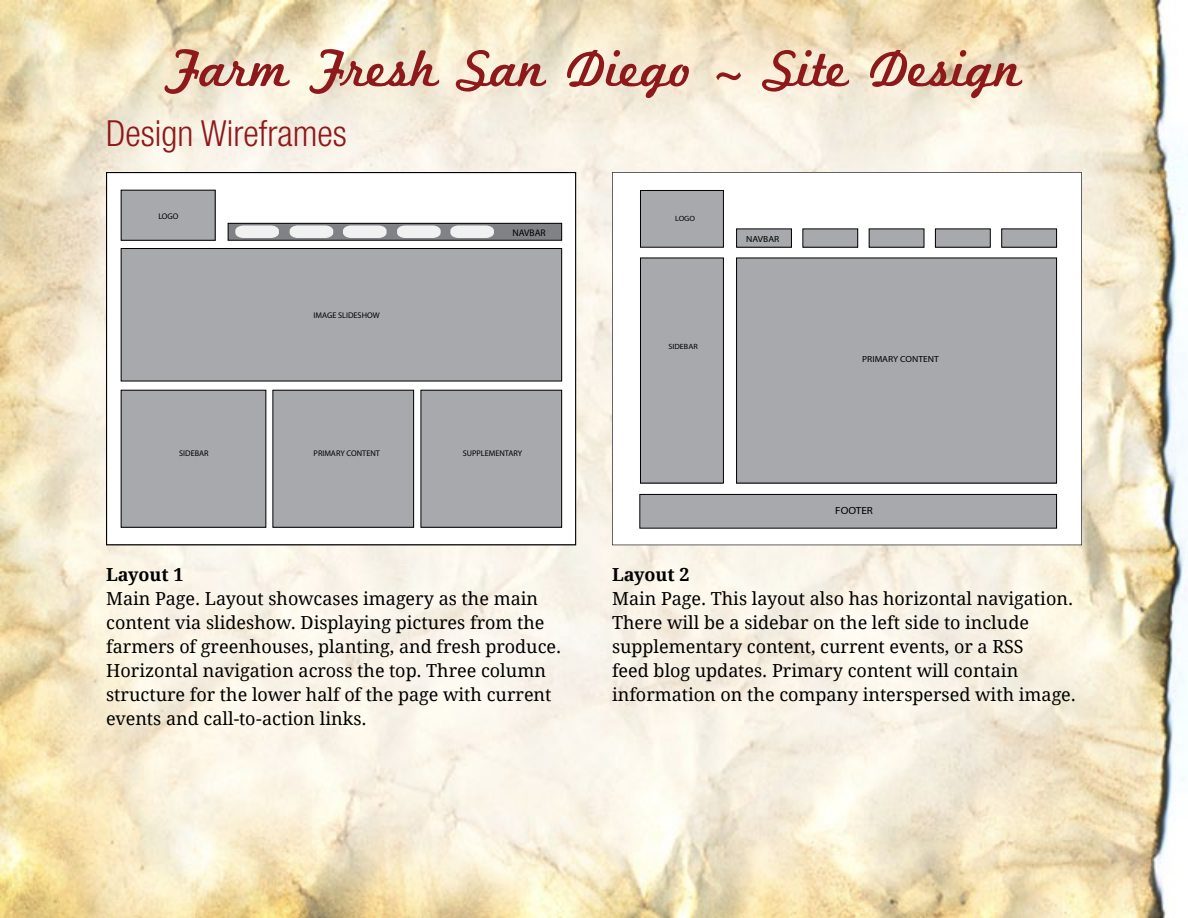
<style>
.page{position:relative;width:1188px;height:918px;background:#fff}
.page>*{position:absolute;margin:0;border:0;box-sizing:border-box;transform-origin:0 0}
.t1{font:54px "Marketing Script";color:#8e191b}
.t2{font:300 condensed 36px "Helvetica Neue LT Pro";color:#8e191b}
.t3{font:18px/24px "Droid Serif";color:#000}
.t4{font:700 18px "Droid Serif";color:#000}
.t5{font:10.35px "Myriad Pro";color:#000;scale:1.08 1}
.t6{font:9.6px "Myriad Pro";color:#000}
.t7{font:8.85px "Myriad Pro";color:#000;scale:1.08 1}
.t8{font:8.25px "Myriad Pro";color:#000}
.t9{font:7.5px "Myriad Pro";color:#000;scale:1.08 1}
</style>
<div class="page">
<img style="left:0;top:0;width:1188px;height:918px">
<svg style="left:108px;top:174px;width:466px;height:369px"></svg>
<div style="left:121px;top:390px;width:145px;height:137px;background:#a7a9ac"></div>
<div style="left:121px;top:390px;width:145px;height:138px;border:1px solid #000"></div>
<div style="left:273px;top:390px;width:141px;height:137px;background:#a7a9ac"></div>
<div style="left:273px;top:390px;width:141px;height:138px;border:1px solid #000"></div>
<div style="left:421px;top:390px;width:141px;height:137px;background:#a7a9ac"></div>
<div style="left:421px;top:390px;width:141px;height:138px;border:1px solid #000"></div>
<div style="left:121px;top:190px;width:94px;height:50px;background:#a7a9ac"></div>
<div style="left:121px;top:190px;width:95px;height:51px;border:1px solid #000"></div>
<div style="left:121px;top:249px;width:441px;height:132px;background:#a7a9ac"></div>
<div style="left:121px;top:248px;width:441px;height:133px;border:1px solid #000"></div>
<div style="left:228px;top:223px;width:334px;height:17px;background:#808285"></div>
<div style="left:228px;top:223px;width:334px;height:18px;border:1px solid #000"></div>
<svg style="left:235px;top:225px;width:44px;height:13px"></svg>
<svg style="left:290px;top:225px;width:43px;height:13px"></svg>
<svg style="left:343px;top:225px;width:44px;height:13px"></svg>
<svg style="left:397px;top:225px;width:44px;height:13px"></svg>
<svg style="left:450px;top:225px;width:44px;height:13px"></svg>
<svg style="left:612px;top:172px;width:470px;height:373px"></svg>
<div style="left:1002px;top:229px;width:55px;height:18px;background:#a7a9ac"></div>
<div style="left:1001px;top:229px;width:56px;height:19px;border:1px solid #000"></div>
<div style="left:935px;top:229px;width:55px;height:18px;background:#a7a9ac"></div>
<div style="left:935px;top:229px;width:56px;height:19px;border:1px solid #000"></div>
<div style="left:869px;top:229px;width:55px;height:18px;background:#a7a9ac"></div>
<div style="left:869px;top:229px;width:55px;height:19px;border:1px solid #000"></div>
<div style="left:803px;top:229px;width:55px;height:18px;background:#a7a9ac"></div>
<div style="left:803px;top:229px;width:55px;height:19px;border:1px solid #000"></div>
<div style="left:737px;top:229px;width:54px;height:18px;background:#a7a9ac"></div>
<div style="left:736px;top:229px;width:56px;height:19px;border:1px solid #000"></div>
<div style="left:640px;top:494px;width:417px;height:34px;background:#a7a9ac"></div>
<div style="left:640px;top:494px;width:417px;height:34px;border:1px solid #000"></div>
<div style="left:640px;top:190px;width:83px;height:57px;background:#a7a9ac"></div>
<div style="left:640px;top:190px;width:84px;height:58px;border:1px solid #000"></div>
<div style="left:737px;top:258px;width:320px;height:225px;background:#a7a9ac"></div>
<div style="left:736px;top:258px;width:321px;height:225px;border:1px solid #000"></div>
<div style="left:640px;top:258px;width:83px;height:225px;background:#a7a9ac"></div>
<div style="left:640px;top:258px;width:84px;height:225px;border:1px solid #000"></div>
<h1 class="t1" style="left:165px;top:36px;width:859px">Farm Fresh San Diego ~ Site Design</h1>
<h2 class="t2" style="left:106px;top:113px;width:242px">Design Wireframes</h2>
<p class="t8" style="left:158px;top:211px;width:22px">LOGO</p>
<p class="t8" style="left:314px;top:310px;width:68px">IMAGE SLIDESHOW</p>
<p class="t6" style="left:512px;top:227px;width:35px">NAVBAR</p>
<p class="t8" style="left:179px;top:448px;width:31px">SIDEBAR</p>
<p class="t8" style="left:314px;top:448px;width:68px">PRIMARY CONTENT</p>
<p class="t8" style="left:463px;top:448px;width:61px">SUPPLEMENTARY</p>
<p class="t4" style="left:106px;top:563px;width:79px">Layout 1</p>
<p class="t3" style="left:106px;top:587px;width:457px">Main Page. Layout showcases imagery as the main content via slideshow. Displaying pictures from the farmers of greenhouses, planting, and fresh produce.<br>Horizontal navigation across the top. Three column structure for the lower half of the page with current events and call-to-action links.</p>
<p class="t9" style="left:675px;top:214px;width:20px">LOGO</p>
<p class="t9" style="left:669px;top:342px;width:29px">SIDEBAR</p>
<p class="t7" style="left:746px;top:233px;width:32px">NAVBAR</p>
<p class="t7" style="left:862px;top:354px;width:72px">PRIMARY CONTENT</p>
<p class="t5" style="left:835px;top:504px;width:36px">FOOTER</p>
<p class="t4" style="left:612px;top:563px;width:79px">Layout 2</p>
<p class="t3" style="left:612px;top:587px;width:465px">Main Page. This layout also has horizontal navigation.<br>There will be a sidebar on the left side to include supplementary content, current events, or a RSS<br>feed blog updates. Primary content will contain information on the company interspersed with image.</p>
</div>
